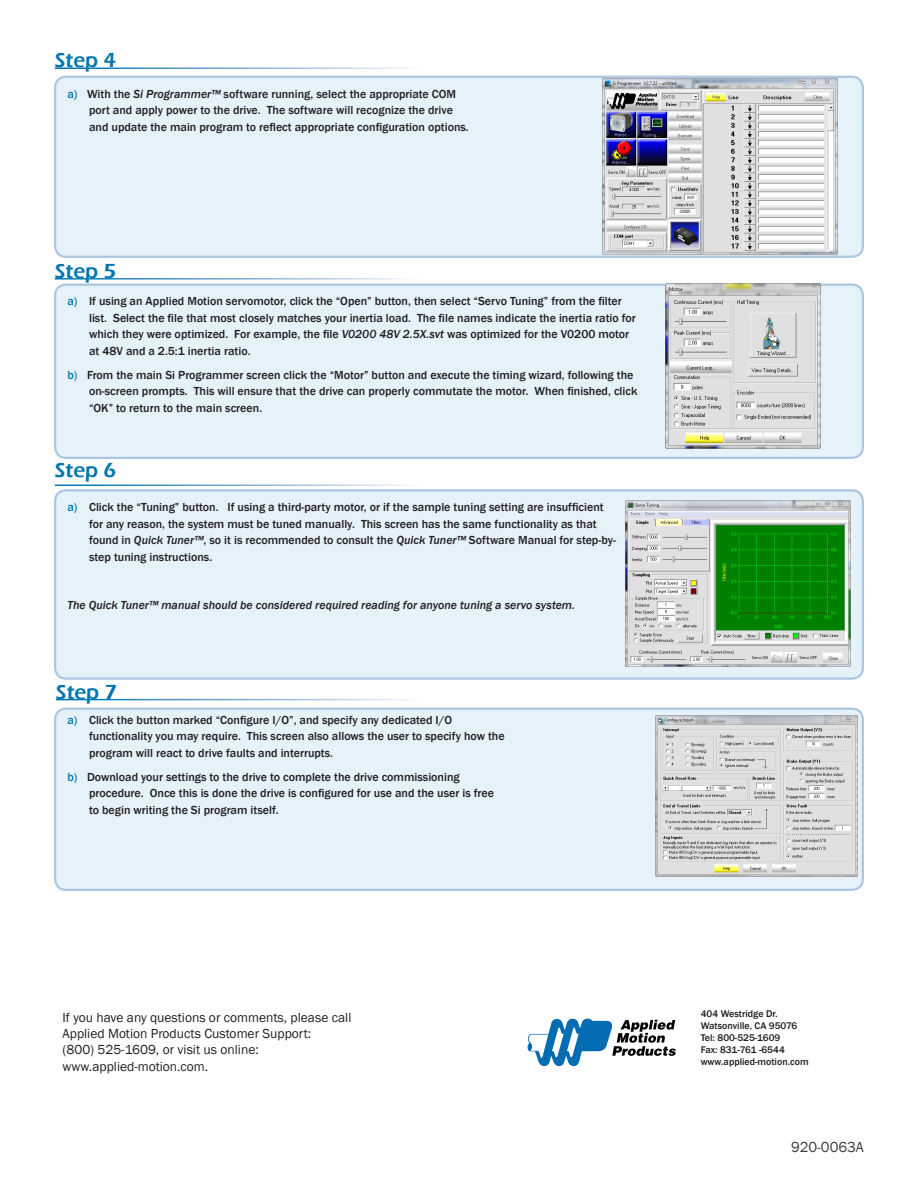
<style>
.page{position:relative;width:918px;height:1188px;background:#fff}
.page>*{position:absolute;margin:0;border:0;box-sizing:border-box;transform-origin:0 0}
.t1{font:600 21px "Eras ITC";color:#0076b1}
.note{font:14.85px "Franklin Gothic";color:#3e3e3f}
.note-2{font:13.5px "Franklin Gothic";color:#231f20}
.a_b_c{font:500 12px/16.5px "Franklin Gothic";color:#231f20}
.a_b_c-2{font:italic 500 12px "Franklin Gothic";color:#231f20}
.t2{font:500 9.9px "Franklin Gothic";color:#231f20}
.s1{color:#0076b1}
.s2{font-style:italic}
</style>
<div class="page">
<div style="left:55px;top:285px;width:808px;height:173px;background:#e6f2fa;border-radius:11px"></div>
<div style="left:54px;top:284px;width:810px;height:175px;border:2px solid #adc7e2;border-radius:11px"></div>
<img style="left:665px;top:284px;width:155px;height:164px">
<div style="left:55px;top:490px;width:808px;height:189px;background:#e6f2fa;border-radius:11px"></div>
<div style="left:54px;top:489px;width:810px;height:191px;border:2px solid #adc7e2;border-radius:11px"></div>
<img style="left:626px;top:500px;width:224px;height:167px">
<div style="left:55px;top:709px;width:808px;height:181px;background:#e6f2fa;border-radius:11px"></div>
<div style="left:54px;top:708px;width:810px;height:183px;border:2px solid #adc7e2;border-radius:11px"></div>
<img style="left:656px;top:716px;width:201px;height:160px">
<svg style="left:528px;top:1019px;width:148px;height:47px"></svg>
<div style="left:55px;top:77px;width:808px;height:180px;background:#e6f2fa;border-radius:11px"></div>
<div style="left:54px;top:76px;width:810px;height:182px;border:2px solid #adc7e2;border-radius:11px"></div>
<img style="left:603px;top:79px;width:234px;height:176px">
<p class="t1" style="left:55px;top:49px;width:63px">Step 4</p>
<p class="a_b_c" style="left:89px;top:85px;width:381px;text-indent:-22px"><span class="s1">a)</span> With the <span class="s2">Si Programmer™</span> software running, select the appropriate COM port and apply power to the drive. The software will recognize the drive and update the main program to reflect appropriate configuration options.</p>
<p class="t1" style="left:55px;top:259px;width:63px">Step 5</p>
<p class="a_b_c" style="left:89px;top:293px;width:548px;text-indent:-22px"><span class="s1">a)</span> If using an Applied Motion servomotor, click the “Open” button, then select “Servo Tuning” from the filter list. Select the file that most closely matches your inertia load. The file names indicate the inertia ratio for which they were optimized. For example, the file <span class="s2">V0200 48V 2.5X.svt</span> was optimized for the V0200 motor at 48V and a 2.5:1 inertia ratio.</p>
<p class="a_b_c" style="left:89px;top:367px;width:550px;text-indent:-22px"><span class="s1">b)</span> From the main Si Programmer screen click the “Motor” button and execute the timing wizard, following the on-screen prompts. This will ensure that the drive can properly commutate the motor. When finished, click “OK” to return to the main screen.</p>
<p class="t1" style="left:55px;top:458px;width:63px">Step 6</p>
<p class="a_b_c" style="left:89px;top:499px;width:529px;text-indent:-22px"><span class="s1">a)</span> Click the “Tuning” button. If using a third-party motor, or if the sample tuning setting are insufficient for any reason, the system must be tuned manually. This screen has the same functionality as that found in <span class="s2">Quick Tuner™</span>, so it is recommended to consult the <span class="s2">Quick Tuner™</span> Software Manual for step-by&shy;step tuning instructions.</p>
<p class="a_b_c-2" style="left:68px;top:597px;width:509px">The Quick Tuner™ manual should be considered required reading for anyone tuning a servo system.</p>
<p class="t1" style="left:56px;top:680px;width:63px">Step 7</p>
<p class="a_b_c" style="left:89px;top:712px;width:417px;text-indent:-22px"><span class="s1">a)</span> Click the button marked “Configure I/O”, and specify any dedicated I/O functionality you may require. This screen also allows the user to specify how the program will react to drive faults and interrupts.</p>
<p class="a_b_c" style="left:89px;top:769px;width:407px;text-indent:-22px"><span class="s1">b)</span> Download your settings to the drive to complete the drive commissioning procedure. Once this is done the drive is configured for use and the user is free to begin writing the Si program itself.</p>
<p class="note-2" style="left:63px;top:1009px;width:290px">If you have any questions or comments, please call</p>
<p class="note-2" style="left:63px;top:1025px;width:250px">Applied Motion Products Customer Support:</p>
<p class="note-2" style="left:63px;top:1041px;width:198px">(800) 525-1609, or visit us online:</p>
<p class="note-2" style="left:63px;top:1058px;width:147px">www.applied-motion.com.</p>
<p class="t2" style="left:701px;top:1008px;width:79px">404 Westridge Dr.</p>
<p class="t2" style="left:701px;top:1019px;width:98px">Watsonville, CA 95076</p>
<p class="t2" style="left:701px;top:1031px;width:81px">Tel: 800-525-1609</p>
<p class="t2" style="left:701px;top:1043px;width:86px">Fax: 831-761 -6544</p>
<p class="t2" style="left:701px;top:1055px;width:109px">www.applied-motion.com</p>
<p class="note" style="left:791px;top:1137px;width:74px">920-0063A</p>
</div>
